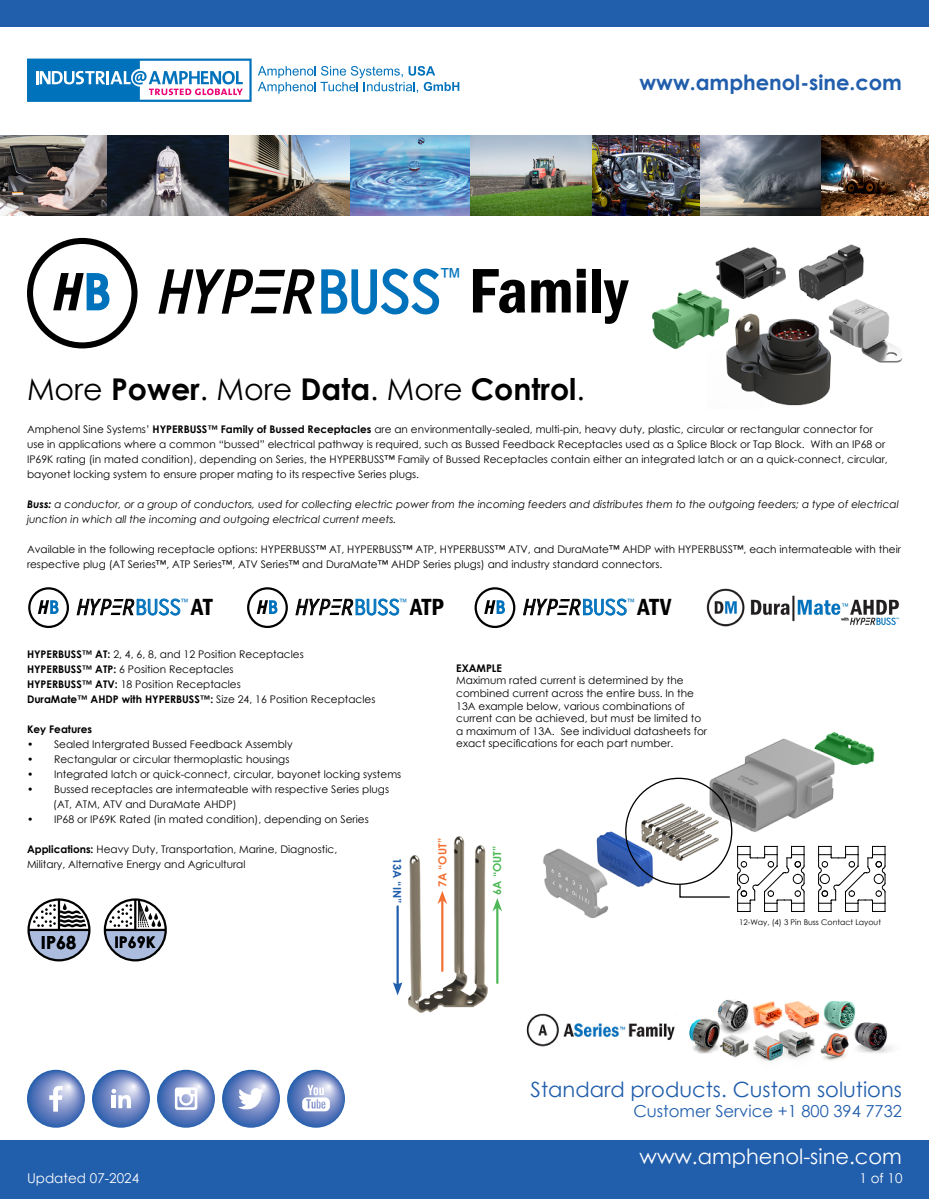
<style>
.page{position:relative;width:929px;height:1199px;background:#fff}
.page>*{position:absolute;margin:0;border:0;box-sizing:border-box;transform-origin:0 0}
.t1{font:600 condensed 65.25px "Franklin Gothic";color:#000}
.t2{font:italic 700 58.35px "Letter Gothic Std";color:#000}
.t3{font:700 30px "Century Gothic";color:#000}
.t4{font:23.7px "Arial";color:#0072bc}
.t5{font:italic 700 21.6px "Letter Gothic Std";letter-spacing:-.075em;color:#000}
.t6{font:21px "Century Gothic";color:#215eac}
.t7{font:700 21px "Century Gothic";color:#215eac}
.t8{font:21px "Century Gothic";color:#fff}
.t9{font:700 18px "Century Gothic";color:#000}
.t10{font:16.5px "Century Gothic";color:#215eac}
.t11{font:700 15.9px "Century Gothic";color:#000}
.t12{font:13.5px "Century Gothic";color:#fff}
.t13{font:700 11.1px "Century Gothic";color:#215eac}
.t14{font:700 11.1px "Century Gothic";color:#f37032}
.t15{font:700 11.1px "Century Gothic";color:#4eb857}
.t16{font:10.5px/15px "Century Gothic";color:#000}
.t17{font:italic 10.5px/15px "Century Gothic";color:#000}
.t18{font:700 10.5px "Century Gothic";color:#000}
.t19{font:8.7px "Arial";color:#0072bc}
.t20{font:7.8px "Century Gothic";color:#000}
.s1{font-style:normal;color:#0072bc}
.s2{font-weight:400}
.s3{font-weight:700}
.s4{font-family:"Franklin Gothic";font-weight:600;font-style:normal;font-stretch:condensed;font-size:24px}
</style>
<div class="page">
<img style="left:0;top:135px;width:929px;height:81px">
<img style="left:652px;top:244px;width:251px;height:162px">
<img style="left:543px;top:732px;width:340px;height:186px">
<svg style="left:818px;top:846px;width:68px;height:66px"></svg>
<svg style="left:737px;top:846px;width:68px;height:66px"></svg>
<svg style="left:679px;top:883px;width:52px;height:15px"></svg>
<img style="left:396px;top:836px;width:103px;height:177px">
<hr style="left:396px;top:906px;width:3px;height:80px;background:#215eac">
<svg style="left:393px;top:982px;width:9px;height:13px"></svg>
<hr style="left:441px;top:900px;width:2px;height:71px;background:#f37032">
<svg style="left:437px;top:891px;width:10px;height:13px"></svg>
<hr style="left:496px;top:907px;width:2px;height:76px;background:#4eb857">
<svg style="left:492px;top:898px;width:10px;height:13px"></svg>
<svg style="left:27px;top:59px;width:225px;height:43px"></svg>
<svg style="left:258px;top:66px;width:201px;height:28px"></svg>
<div style="left:0;top:1140px;width:929px;height:59px;background:#215eac"></div>
<div style="left:0;top:0;width:929px;height:27px;background:#215eac"></div>
<svg style="left:27px;top:1070px;width:58px;height:58px;background:#6884c1"></svg>
<svg style="left:49px;top:1085px;width:14px;height:26px"></svg>
<svg style="left:157px;top:1070px;width:58px;height:58px;background:#6582c0"></svg>
<svg style="left:175px;top:1087px;width:22px;height:23px"></svg>
<svg style="left:92px;top:1070px;width:58px;height:58px;background:#6784c1"></svg>
<svg style="left:111px;top:1089px;width:20px;height:19px"></svg>
<svg style="left:222px;top:1070px;width:58px;height:58px;background:#6280bf"></svg>
<svg style="left:237px;top:1087px;width:27px;height:24px"></svg>
<svg style="left:287px;top:1070px;width:58px;height:58px;background:#5f7fbe"></svg>
<svg style="left:302px;top:1085px;width:28px;height:26px"></svg>
<svg style="left:158px;top:268px;width:282px;height:47px"></svg>
<svg style="left:27px;top:238px;width:111px;height:110px"></svg>
<img style="left:526px;top:999px;width:366px;height:62px">
<svg style="left:76px;top:598px;width:105px;height:18px"></svg>
<svg style="left:28px;top:587px;width:41px;height:41px"></svg>
<img style="left:706px;top:588px;width:194px;height:39px">
<svg style="left:523px;top:598px;width:104px;height:18px"></svg>
<svg style="left:474px;top:587px;width:41px;height:41px"></svg>
<svg style="left:295px;top:598px;width:105px;height:18px"></svg>
<svg style="left:247px;top:587px;width:41px;height:41px"></svg>
<div style="left:249px;top:589px;width:37px;height:37px;background:#fff;border-radius:50%"></div>
<svg style="left:257px;top:600px;width:20px;height:14px"></svg>
<svg style="left:105px;top:899px;width:61px;height:61px"></svg>
<div style="left:104px;top:898px;width:63px;height:63px;border:2px solid #000;border-radius:50%"></div>
<hr style="left:105px;top:929px;width:60px;height:2px;background:#000">
<hr style="left:134px;top:899px;width:2px;height:31px;background:#000">
<svg style="left:28px;top:903px;width:61px;height:57px"></svg>
<div style="left:27px;top:898px;width:63px;height:63px;border:2px solid #000;border-radius:50%"></div>
<hr style="left:29px;top:929px;width:60px;height:2px;background:#000">
<hr style="left:58px;top:899px;width:2px;height:31px;background:#000">
<h3 class="t7" style="left:639px;top:66px;width:264px">www.amphenol-sine.com</h3>
<h2 class="t2" style="left:154px;top:256px;width:290px">HYP R<span class="s1">BUSS</span></h2>
<h3 class="t4" style="left:439px;top:261px;width:25px">™</h3>
<h1 class="t1" style="left:469px;top:247px;width:160px">Family</h1>
<h3 class="t3" style="left:27px;top:367px;width:559px"><span class="s2">More</span> Power<span class="s2">. More</span> Data<span class="s2">. More</span> Control<span class="s2">.</span></h3>
<p class="t16" style="left:27px;top:422px;width:862px">Amphenol Sine Systems’ <span class="s3">HYPERBUSS™ Family of Bussed Receptacles</span> are an environmentally-sealed, multi-pin, heavy duty, plastic, circular or rectangular connector for use in applications where a common “bussed” electrical pathway is required, such as Bussed Feedback Receptacles used as a Splice Block or Tap Block. With an IP68 or IP69K rating (in mated condition), depending on Series, the HYPERBUSS™ Family of Bussed Receptacles contain either an integrated latch or an a quick-connect, circular, bayonet locking system to ensure proper mating to its respective Series plugs.</p>
<p class="t17" style="left:27px;top:497px;width:873px"><span class="s3">Buss:</span> a conductor, or a group of conductors, used for collecting electric power from the incoming feeders and distributes them to the outgoing feeders; a type of electrical junction in which all the incoming and outgoing electrical current meets.</p>
<p class="t16" style="left:27px;top:542px;width:875px">Available in the following receptacle options: HYPERBUSS™ AT, HYPERBUSS™ ATP, HYPERBUSS™ ATV, and DuraMate™ AHDP with HYPERBUSS™, each intermateable with their respective plug (AT Series™, ATP Series™, ATV Series™ and DuraMate™ AHDP Series plugs) and industry standard connectors.</p>
<p class="t19" style="left:180px;top:596px;width:10px">™</p>
<h3 class="t5" style="left:75px;top:594px;width:139px">HYP R<span class="s1">BUSS</span> <span class="s4">AT</span></h3>
<p class="t19" style="left:626px;top:596px;width:10px">™</p>
<p class="t19" style="left:399px;top:596px;width:10px">™</p>
<h3 class="t5" style="left:294px;top:594px;width:151px">HYP R<span class="s1">BUSS</span> <span class="s4">ATP</span></h3>
<h3 class="t5" style="left:521px;top:594px;width:151px">HYP R<span class="s1">BUSS</span> <span class="s4">ATV</span></h3>
<p class="t16" style="left:27px;top:647px;width:350px"><span class="s3">HYPERBUSS™ AT:</span> 2, 4, 6, 8, and 12 Position Receptacles<br><span class="s3">HYPERBUSS™ ATP:</span> 6 Position Receptacles<br><span class="s3">HYPERBUSS™ ATV:</span> 18 Position Receptacles<br><span class="s3">DuraMate™ AHDP with HYPERBUSS™:</span> Size 24, 16 Position Receptacles</p>
<p class="t18" style="left:27px;top:721px;width:67px">Key Features</p>
<p class="t16" style="left:27px;top:737px;width:267px">• Sealed Intergrated Bussed Feedback Assembly</p>
<p class="t16" style="left:27px;top:752px;width:264px">• Rectangular or circular thermoplastic housings</p>
<p class="t16" style="left:27px;top:767px;width:376px">• Integrated latch or quick-connect, circular, bayonet locking systems</p>
<p class="t16" style="left:53px;top:782px;width:337px;text-indent:-26px">• Bussed receptacles are intermateable with respective Series plugs (AT, ATM, ATV and DuraMate AHDP)</p>
<p class="t16" style="left:27px;top:812px;width:343px">• IP68 or IP69K Rated (in mated condition), depending on Series</p>
<p class="t16" style="left:27px;top:842px;width:312px"><span class="s3">Applications:</span> Heavy Duty, Transportation, Marine, Diagnostic,<br>Military, Alternative Energy and Agricultural</p>
<p class="t13" style="left:406px;top:857px;width:47px;rotate:90deg">13A “IN”</p>
<h3 class="t9" style="left:41px;top:929px;width:37px">IP68</h3>
<h3 class="t11" style="left:114px;top:930px;width:43px">IP69K</h3>
<p class="t18" style="left:456px;top:660px;width:47px">EXAMPLE</p>
<p class="t16" style="left:456px;top:674px;width:252px;line-height:12.6px">Maximum rated current is determined by the combined current across the entire buss. In the 13A example below, various combinations of current can be achieved, but must be limited to a maximum of 13A. See individual datasheets for exact specifications for each part number.</p>
<p class="t14" style="left:434px;top:887px;width:51px;rotate:-90deg">7A “OUT”</p>
<p class="t15" style="left:489px;top:895px;width:51px;rotate:-90deg">6A “OUT”</p>
<p class="t20" style="left:739px;top:916px;width:143px">12-Way, (4) 3 Pin Buss Contact Layout</p>
<h3 class="t6" style="left:531px;top:1074px;width:373px">Standard products. Custom solutions</h3>
<h3 class="t10" style="left:633px;top:1099px;width:270px">Customer Service +1 800 394 7732</h3>
<h3 class="t8" style="left:639px;top:1142px;width:264px">www.amphenol-sine.com</h3>
<p class="t12" style="left:27px;top:1168px;width:114px">Updated 07-2024</p>
<p class="t12" style="left:859px;top:1168px;width:44px">1 of 10</p>
<p class="t12" style="left:97px;top:1168px;width:9px">2</p>
<p class="t12" style="left:867px;top:1168px;width:37px">1 of 8</p>
</div>
